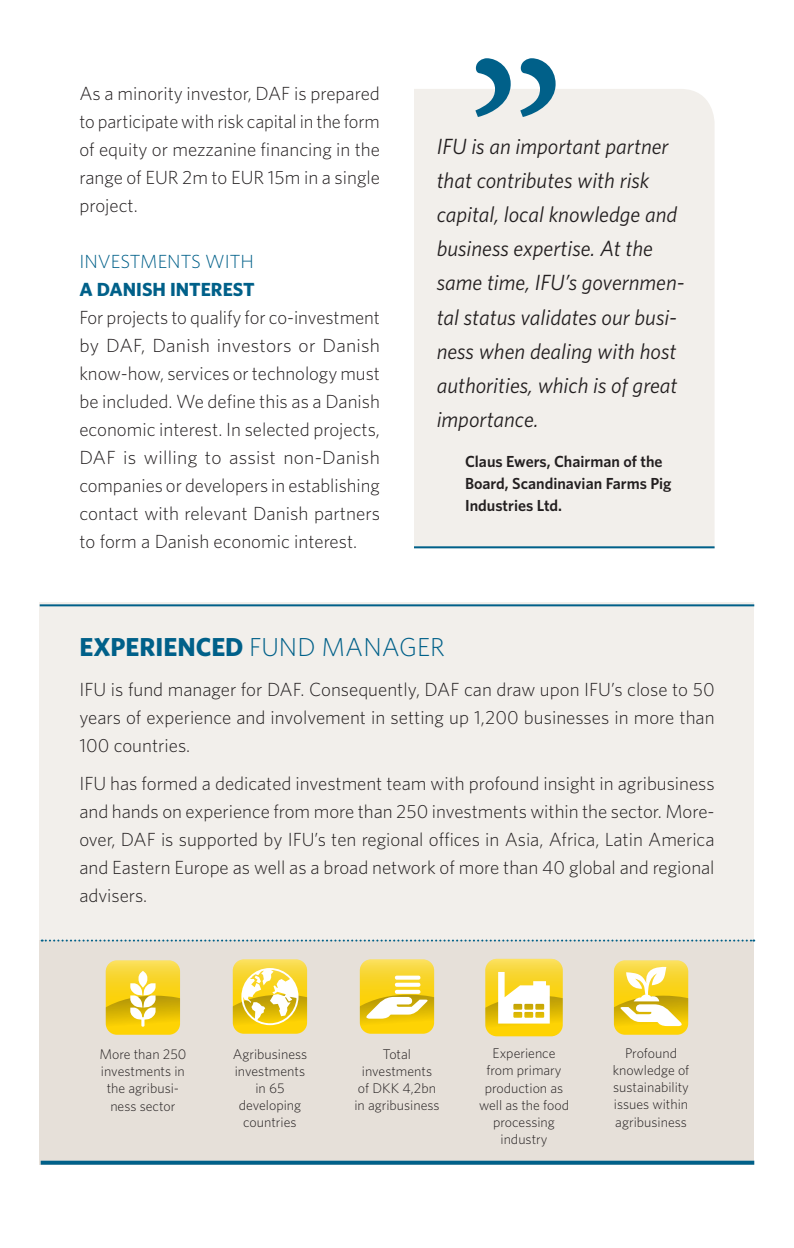
<style>
.page{position:relative;width:794px;height:1248px;background:#fff}
.page>*{position:absolute;margin:0;border:0;box-sizing:border-box;transform-origin:0 0}
.t1{font:252.2px "Minion Pro";color:#006089}
.t2{font:700 26px "Whitney";color:#006089}
.t3{font:italic 22px/34px "Whitney";color:#231f20}
.t4{font:300 19px/28px "Whitney";color:#231f20;text-align:justify}
.t5{font:300 19px "Whitney";color:#006089}
.t6{font:700 19px "Whitney";color:#006089}
.t7{font:600 16px/22px "Whitney";color:#231f20}
.t8{font:300 14px/17px "Whitney";color:#231f20;text-align:center}
.s1{font-weight:300}
</style>
<div class="page">
<div style="left:40px;top:602px;width:714px;height:339px;background:#f2efeb"></div>
<div style="left:40px;top:940px;width:714px;height:224px;background:#e6e0d9"></div>
<svg style="left:106px;top:960px;width:74px;height:10px"></svg>
<svg style="left:106px;top:970px;width:74px;height:64px;background:#f0d038"></svg>
<svg style="left:360px;top:959px;width:74px;height:35px;background:#f8d83d"></svg>
<svg style="left:395px;top:989px;width:25px;height:4px"></svg>
<svg style="left:395px;top:982px;width:25px;height:4px"></svg>
<svg style="left:395px;top:975px;width:25px;height:4px"></svg>
<svg style="left:360px;top:994px;width:74px;height:39px;background:#f0d34a"></svg>
<svg style="left:615px;top:960px;width:72px;height:6px"></svg>
<svg style="left:614px;top:966px;width:74px;height:68px;background:#f3d855"></svg>
<svg style="left:485px;top:958px;width:78px;height:13px"></svg>
<svg style="left:485px;top:971px;width:78px;height:65px;background:#f5dc65"></svg>
<svg style="left:233px;top:959px;width:74px;height:8px"></svg>
<svg style="left:233px;top:967px;width:74px;height:66px;background:#f2d754"></svg>
<div style="left:414px;top:89px;width:300px;height:457px;background:#f2efeb"></div>
<svg style="left:42px;top:939px;width:712px;height:2px"></svg>
<hr style="left:40px;top:604px;width:714px;height:2px;background:#006089">
<hr style="left:414px;top:546px;width:300px;height:2px;background:#006089">
<svg style="left:41px;top:1160px;width:713px;height:4px;background:#287696"></svg>
<p class="t4" style="left:79px;top:79px;width:302px">As a minority investor, DAF is prepared to participate with risk capital in the form of equity or mezzanine financing in the range of EUR 2m to EUR 15m in a single project.</p>
<p class="t5" style="left:79px;top:249px;width:176px">INVESTMENTS WITH</p>
<p class="t6" style="left:79px;top:277px;width:177px">A DANISH INTEREST</p>
<p class="t4" style="left:79px;top:303px;width:302px">For projects to qualify for co-investment by DAF, Danish investors or Danish know-how, services or technology must be included. We define this as a Danish economic interest. In selected projects, DAF is willing to assist non-Danish companies or developers in establishing contact with relevant Danish partners to form a Danish economic interest.</p>
<h1 class="t1" style="left:465px;top:-12px;width:103px">”</h1>
<p class="t3" style="left:437px;top:129px;width:250px">IFU is an important partner that contributes with risk capital, local knowledge and business expertise. At the same time, IFU’s governmen&shy;tal status validates our busi&shy;ness when dealing with host authorities, which is of great importance.</p>
<p class="t7" style="left:465px;top:449px;width:208px">Claus Ewers, Chairman of the<br>Board, Scandinavian Farms Pig<br>Industries Ltd.</p>
<h2 class="t2" style="left:79px;top:629px;width:367px">EXPERIENCED <span class="s1">FUND MANAGER</span></h2>
<p class="t4" style="left:79px;top:674px;width:637px">IFU is fund manager for DAF. Consequently, DAF can draw upon IFU’s close to 50 years of experience and involvement in setting up 1,200 businesses in more than 100 countries.</p>
<p class="t4" style="left:79px;top:768px;width:636px;text-align:left">IFU has formed a dedicated investment team with profound insight in agribusiness and hands on experience from more than 250 investments within the sector. More&shy;over, DAF is supported by IFU’s ten regional offices in Asia, Africa, Latin America and Eastern Europe as well as a broad network of more than 40 global and regional advisers.</p>
<p class="t8" style="left:99px;top:1044px;width:89px">More than 250 investments in the agribusi&shy;ness sector</p>
<p class="t8" style="left:233px;top:1044px;width:76px">Agribusiness investments in 65 developing countries</p>
<p class="t8" style="left:354px;top:1044px;width:87px">Total investments<br>of DKK 4,2bn in agribusiness</p>
<p class="t8" style="left:479px;top:1044px;width:92px">Experience from primary production as well as the food processing industry</p>
<p class="t8" style="left:613px;top:1044px;width:78px">Profound knowledge of sustainability issues within agribusiness</p>
</div>
